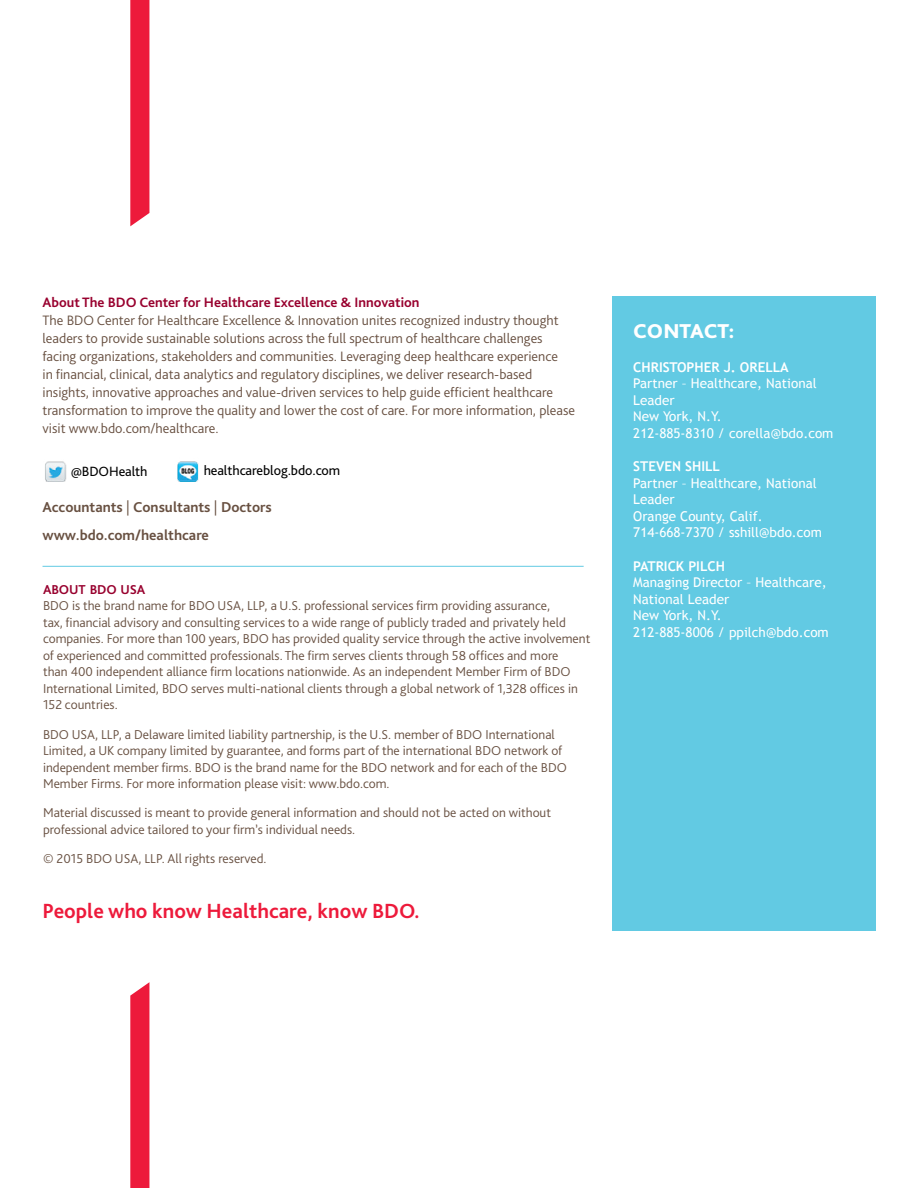
<style>
.page{position:relative;width:918px;height:1188px;background:#fff}
.page>*{position:absolute;margin:0;border:0;box-sizing:border-box;transform-origin:0 0}
.t1{font:700 21.45px "Bliss Pro";color:#ed1a3b}
.t2{font:800 21px "Bliss Pro";color:#fff}
.t3{font:700 15px/27.6px "Bliss Pro";color:#685041}
.t4{font:300 14.25px/18px "Bliss Pro";color:#685041}
.t5{font:700 14.25px "Bliss Pro";color:#98002e}
.t6{font:14.1px "Bliss Pro";letter-spacing:-.005em;color:#000}
.t7{font:300 13.5px/16.5px "Bliss Pro";color:#685041}
.t8{font:13.5px/16.5px "Trebuchet MS";color:#fff}
.t9{font:700 13.5px "Trebuchet MS";color:#fff}
.t10{font:700 13.5px "Bliss Pro";letter-spacing:-.01em;color:#98002e}
.s1{font-weight:300}
</style>
<div class="page">
<svg style="left:130px;top:0;width:19px;height:226px;background:#ed2343"></svg>
<svg style="left:130px;top:982px;width:19px;height:206px;background:#ed2544"></svg>
<div style="left:612px;top:297px;width:263px;height:634px;background:#62cae3"></div>
<img style="left:45px;top:461px;width:22px;height:21px">
<img style="left:177px;top:461px;width:22px;height:21px">
<hr style="left:43px;top:566px;width:541px;height:1px;background:#62cae3">
<p class="t5" style="left:43px;top:294px;width:379px">About The BDO Center for Healthcare Excellence &amp; Innovation</p>
<p class="t4" style="left:43px;top:311px;width:534px">The BDO Center for Healthcare Excellence &amp; Innovation unites recognized industry thought leaders to provide sustainable solutions across the full spectrum of healthcare challenges facing organizations, stakeholders and communities. Leveraging deep healthcare experience<br>in financial, clinical, data analytics and regulatory disciplines, we deliver research-based insights, innovative approaches and value-driven services to help guide efficient healthcare transformation to improve the quality and lower the cost of care. For more information, please visit www.bdo.com/healthcare.</p>
<p class="t6" style="left:71px;top:463px;width:78px">@BDOHealth</p>
<p class="t6" style="left:204px;top:462px;width:138px">healthcareblog.bdo.com</p>
<p class="t3" style="left:43px;top:493px;width:231px">Accountants <span class="s1">|</span> Consultants <span class="s1">|</span> Doctors www.bdo.com/healthcare</p>
<p class="t10" style="left:43px;top:581px;width:104px">ABOUT BDO USA</p>
<p class="t7" style="left:43px;top:597px;width:549px">BDO is the brand name for BDO USA, LLP, a U.S. professional services firm providing assurance,<br>tax, financial advisory and consulting services to a wide range of publicly traded and privately held companies. For more than 100 years, BDO has provided quality service through the active involvement of experienced and committed professionals. The firm serves clients through 58 offices and more<br>than 400 independent alliance firm locations nationwide. As an independent Member Firm of BDO International Limited, BDO serves multi-national clients through a global network of 1,328 offices in 152 countries.</p>
<p class="t7" style="left:43px;top:726px;width:525px">BDO USA, LLP, a Delaware limited liability partnership, is the U.S. member of BDO International Limited, a UK company limited by guarantee, and forms part of the international BDO network of independent member firms. BDO is the brand name for the BDO network and for each of the BDO Member Firms. For more information please visit: www.bdo.com.</p>
<p class="t7" style="left:43px;top:804px;width:510px">Material discussed is meant to provide general information and should not be acted on without professional advice tailored to your firm’s individual needs.</p>
<p class="t7" style="left:43px;top:850px;width:225px">© 2015 BDO USA, LLP. All rights reserved.</p>
<h1 class="t1" style="left:43px;top:897px;width:379px">People who know Healthcare, know BDO.</h1>
<h2 class="t2" style="left:633px;top:318px;width:103px">CONTACT:</h2>
<p class="t9" style="left:633px;top:358px;width:157px">CHRISTOPHER J. ORELLA</p>
<p class="t8" style="left:633px;top:375px;width:202px">Partner – Healthcare, National<br>Leader<br>New York, N.Y.<br>212-885-8310 / corella@bdo.com</p>
<p class="t9" style="left:633px;top:458px;width:88px">STEVEN SHILL</p>
<p class="t8" style="left:633px;top:475px;width:190px">Partner – Healthcare, National<br>Leader<br>Orange County, Calif.<br>714-668-7370 / sshill@bdo.com</p>
<p class="t9" style="left:633px;top:557px;width:93px">PATRICK PILCH</p>
<p class="t8" style="left:633px;top:574px;width:197px">Managing Director – Healthcare,<br>National Leader<br>New York, N.Y.<br>212-885-8006 / ppilch@bdo.com</p>
</div>
